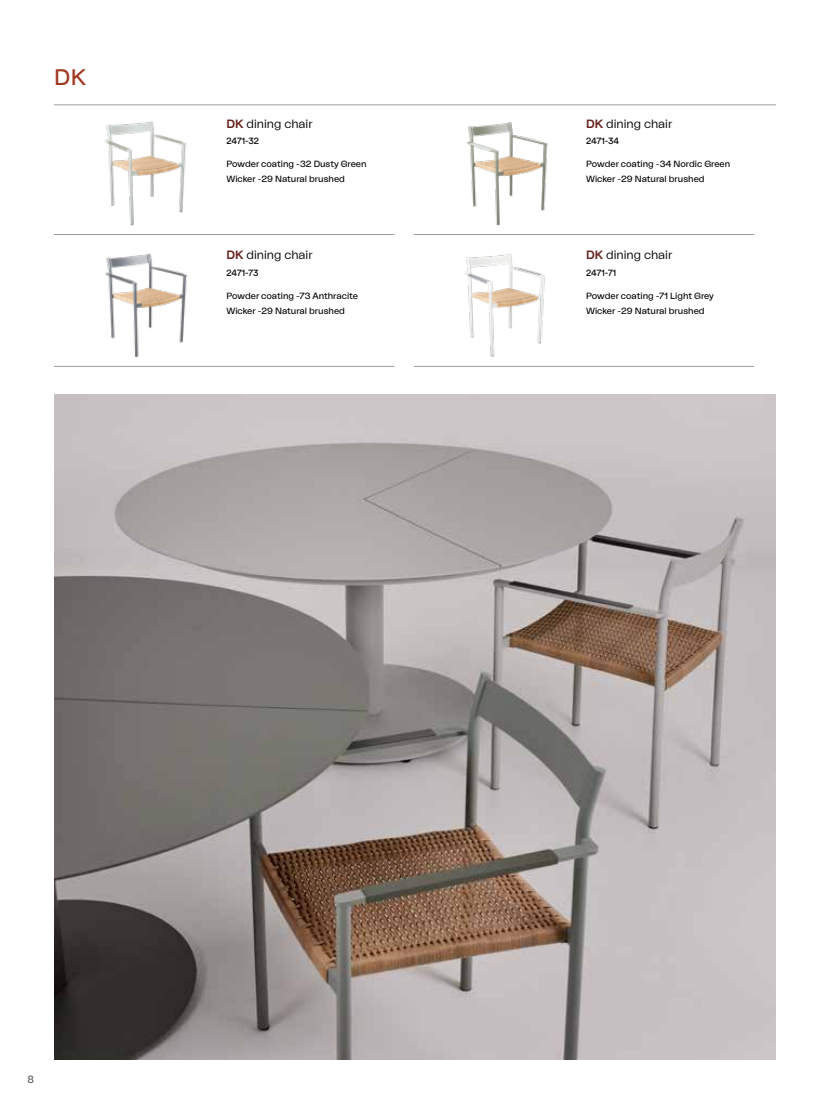
<style>
.page{position:relative;width:830px;height:1106px;background:#fff}
.page>*{position:absolute;margin:0;border:0;box-sizing:border-box;transform-origin:0 0}
.t1{font:22.5px "La Nord";color:#a13922}
.t2{font:300 12px "La Nord";color:#000}
.t3{font:10.5px "La Nord";color:#575756}
.t4{font:9.75px "Circular Std";color:#000}
.t5{font:9px/15.3px "La Nord";color:#000}
.s1{font-weight:500;color:#672320}
</style>
<div class="page">
<hr style="left:54px;top:105px;width:721px;height:1px;background:#9d9d9c">
<hr style="left:54px;top:234px;width:340px;height:1px;background:#9d9d9c">
<img style="left:104px;top:121px;width:83px;height:104px">
<hr style="left:413px;top:234px;width:340px;height:1px;background:#9d9d9c">
<img style="left:466px;top:122px;width:82px;height:103px">
<hr style="left:54px;top:366px;width:340px;height:1px;background:#9d9d9c">
<img style="left:105px;top:253px;width:83px;height:104px">
<hr style="left:413px;top:366px;width:340px;height:1px;background:#9d9d9c">
<img style="left:464px;top:253px;width:81px;height:104px">
<img style="left:54px;top:394px;width:721px;height:665px">
<h1 class="t1" style="left:54px;top:62px;width:33px">DK</h1>
<h2 class="t2" style="left:226px;top:115px;width:88px"><span class="s1">DK</span> dining chair</h2>
<p class="t4" style="left:226px;top:135px;width:34px">2471-32</p>
<p class="t5" style="left:226px;top:156px;width:142px">Powder coating -32 Dusty Green<br>Wicker -29 Natural brushed</p>
<h2 class="t2" style="left:226px;top:247px;width:88px"><span class="s1">DK</span> dining chair</h2>
<p class="t4" style="left:226px;top:267px;width:34px">2471-73</p>
<p class="t5" style="left:226px;top:287px;width:133px">Powder coating -73 Anthracite<br>Wicker -29 Natural brushed</p>
<h2 class="t2" style="left:585px;top:115px;width:88px"><span class="s1">DK</span> dining chair</h2>
<p class="t4" style="left:585px;top:135px;width:35px">2471-34</p>
<p class="t5" style="left:585px;top:156px;width:146px">Powder coating -34 Nordic Green<br>Wicker -29 Natural brushed</p>
<h2 class="t2" style="left:585px;top:247px;width:88px"><span class="s1">DK</span> dining chair</h2>
<p class="t4" style="left:585px;top:267px;width:32px">2471-71</p>
<p class="t5" style="left:585px;top:287px;width:129px">Powder coating -71 Light Grey<br>Wicker -29 Natural brushed</p>
<p class="t3" style="left:27px;top:1071px;width:8px">8</p>
</div>
